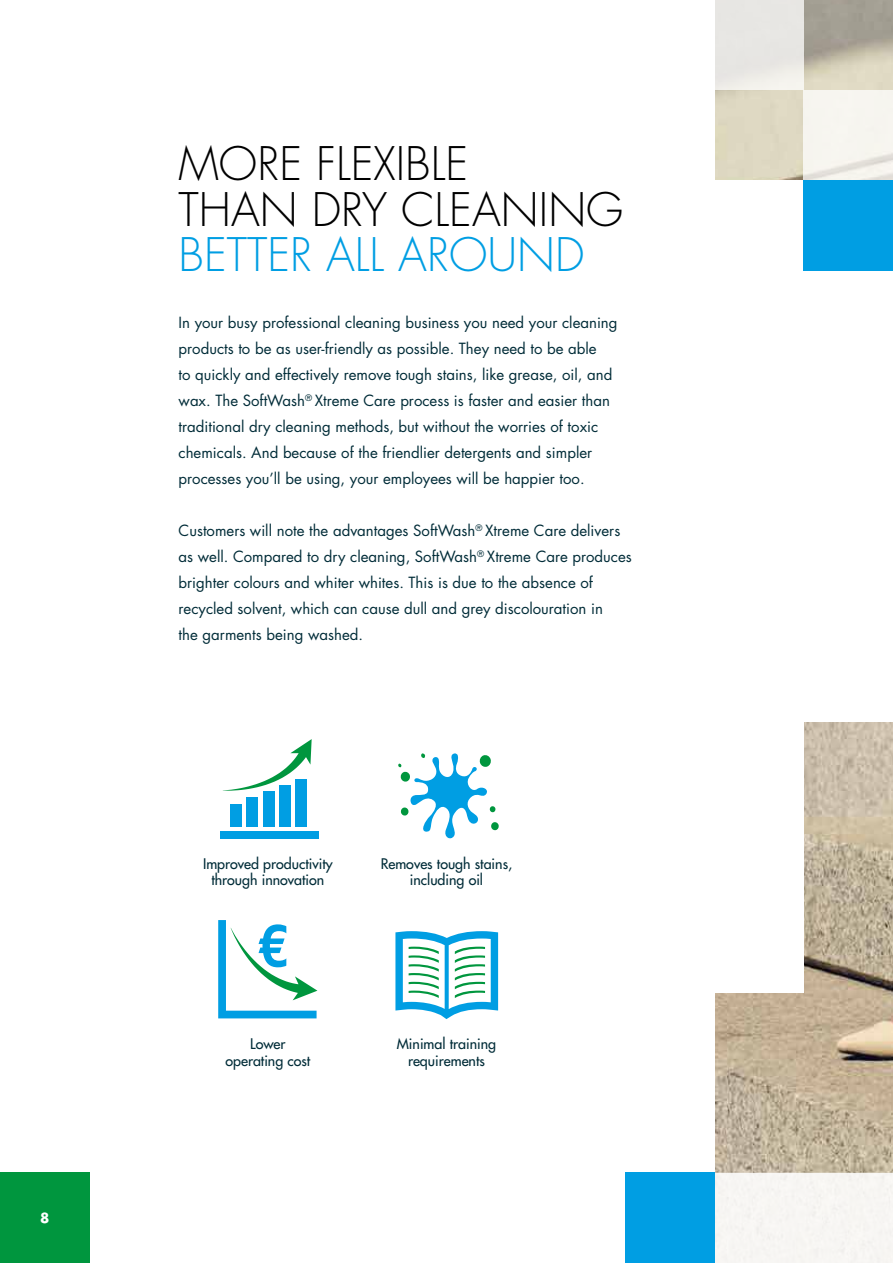
<style>
.page{position:relative;width:893px;height:1263px;background:#fff}
.page>*{position:absolute;margin:0;border:0;box-sizing:border-box;transform-origin:0 0}
.t1{font:300 45px/45.2px "Futura Std";color:#000}
.t2{font:300 45px "Futura Std";color:#009ee3}
.t3{font:15px/26px "Futura Std";color:#002c38}
.t4{font:500 14.25px/16.5px "Futura Std";color:#002c38;text-align:center}
.t5{font:700 13.5px "Futura Std";color:#fff}
</style>
<div class="page">
<img style="left:715px;top:0;width:178px;height:992px">
<div style="left:357px;top:180px;width:536px;height:542px;background:#fff"></div>
<div style="left:625px;top:722px;width:179px;height:270px;background:#fff"></div>
<svg style="left:804px;top:90px;width:89px;height:90px;fill:#f6f5ef"></svg>
<div style="left:714px;top:0;width:90px;height:90px;background:#e7e6e3"></div>
<svg style="left:498px;top:992px;width:395px;height:271px"></svg>
<div style="left:804px;top:180px;width:89px;height:91px;background:#009ee3"></div>
<div style="left:625px;top:1173px;width:89px;height:90px;background:#009ee3"></div>
<div style="left:0;top:1173px;width:89px;height:90px;background:#00963e"></div>
<div style="left:220px;top:831px;width:98px;height:7px;background:#009ee3"></div>
<svg style="left:223px;top:739px;width:89px;height:52px"></svg>
<div style="left:295px;top:779px;width:11px;height:48px;background:#009ee3"></div>
<div style="left:279px;top:785px;width:11px;height:42px;background:#009ee3"></div>
<div style="left:263px;top:791px;width:11px;height:36px;background:#009ee3"></div>
<div style="left:247px;top:797px;width:11px;height:30px;background:#009ee3"></div>
<div style="left:231px;top:804px;width:11px;height:23px;background:#009ee3"></div>
<svg style="left:218px;top:920px;width:99px;height:98px"></svg>
<svg style="left:395px;top:931px;width:103px;height:88px"></svg>
<svg style="left:398px;top:753px;width:101px;height:86px"></svg>
<p class="t5" style="left:40px;top:1209px;width:11px">8</p>
<h1 class="t1" style="left:179px;top:143px;width:446px">MORE FLEXIBLE<br>THAN DRY CLEANING</h1>
<h1 class="t2" style="left:179px;top:227px;width:407px">BETTER ALL AROUND</h1>
<p class="t3" style="left:179px;top:310px;width:440px">In your busy professional cleaning business you need your cleaning products to be as user-friendly as possible. They need to be able<br>to quickly and effectively remove tough stains, like grease, oil, and wax. The SoftWash<sup>®</sup> Xtreme Care process is faster and easier than traditional dry cleaning methods, but without the worries of toxic chemicals. And because of the friendlier detergents and simpler processes you’ll be using, your employees will be happier too.</p>
<p class="t3" style="left:179px;top:517px;width:455px">Customers will note the advantages SoftWash<sup>®</sup> Xtreme Care delivers as well. Compared to dry cleaning, SoftWash<sup>®</sup> Xtreme Care produces brighter colours and whiter whites. This is due to the absence of recycled solvent, which can cause dull and grey discolouration in<br>the garments being washed.</p>
<p class="t4" style="left:203px;top:855px;width:131px">Improved productivity through innovation</p>
<p class="t4" style="left:381px;top:855px;width:133px">Removes tough stains, including oil</p>
<p class="t4" style="left:225px;top:1036px;width:86px">Lower operating cost</p>
<p class="t4" style="left:397px;top:1036px;width:101px">Minimal training requirements</p>
</div>
